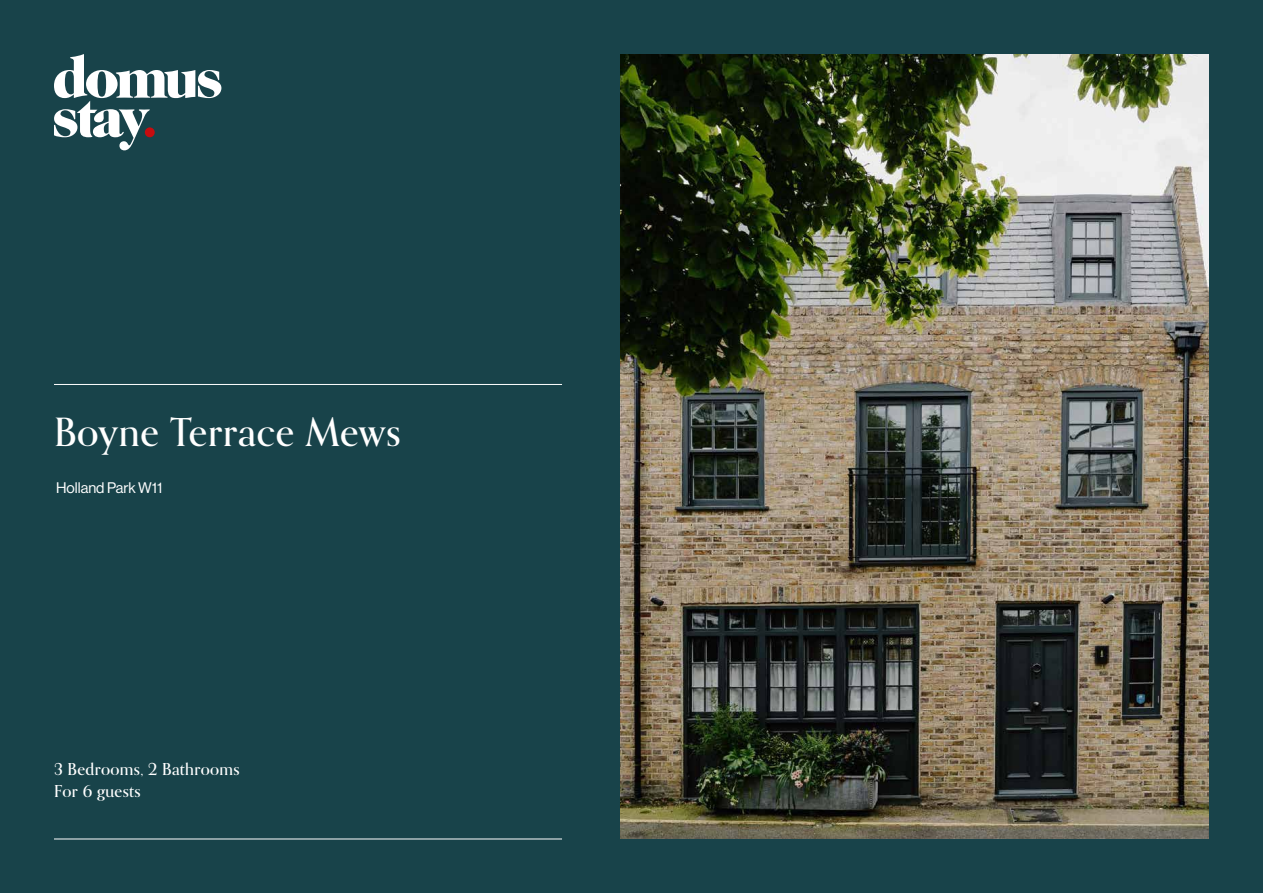
<style>
.page{position:relative;width:1263px;height:893px;background:#18434a}
.page>*{position:absolute;margin:0;border:0;box-sizing:border-box;transform-origin:0 0}
.t1{font:500 39px "Orpheus Pro";letter-spacing:.015em;color:#fff}
.t2{font:500 16.5px/22.5px "Orpheus Pro";letter-spacing:.02em;color:#fff}
.t3{font:15px "N Haas Grotesk DS Pro 55 Rg";color:#fff}
</style>
<div class="page">
<img style="left:621px;top:55px;width:588px;height:784px">
<hr style="left:54px;top:839px;width:508px;height:1px;background:#fff">
<hr style="left:54px;top:384px;width:508px;height:1px;background:#fff">
<svg style="left:54px;top:54px;width:167px;height:96px"></svg>
<div style="left:145px;top:127px;width:10px;height:10px;background:#c70c0f;border-radius:50%"></div>
<h1 class="t1" style="left:54px;top:408px;width:348px">Boyne Terrace Mews</h1>
<p class="t3" style="left:56px;top:479px;width:108px">Holland Park W11</p>
<p class="t2" style="left:54px;top:758px;width:187px">3 Bedrooms, 2 Bathrooms<br>For 6 guests</p>
</div>
